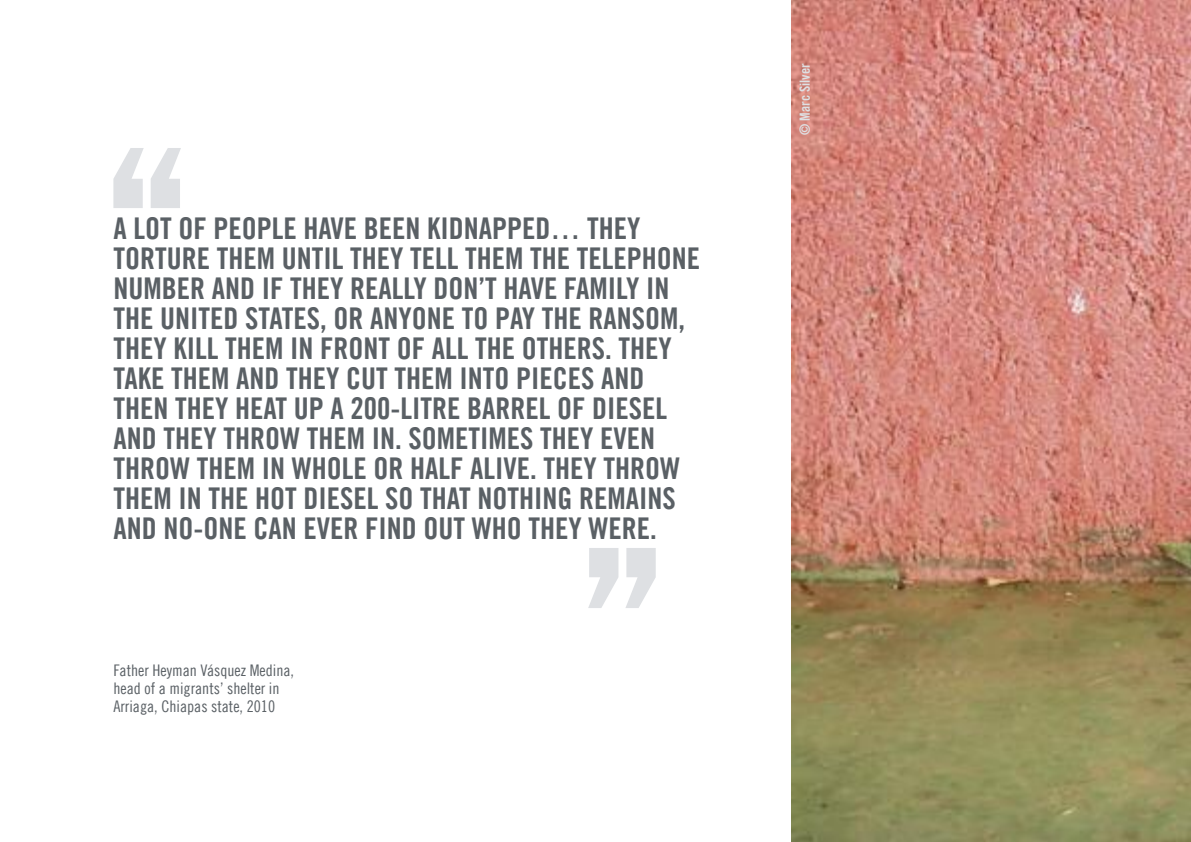
<style>
.page{position:relative;width:1191px;height:842px;background:#fff}
.page>*{position:absolute;margin:0;border:0;box-sizing:border-box;transform-origin:0 0}
.t1{font:30px/30px "Amnesty Trade Gothic Bd Cn 20";color:#5a6065}
.t2{font:16px/18px "Amnesty Trade Gothic Cn 18";color:#5a6065}
.t3{font:14px "Amnesty Trade Gothic Bd Cn 20";color:#dee0e3}
</style>
<div class="page">
<img style="left:791px;top:0;width:400px;height:842px">
<svg style="left:113px;top:148px;width:68px;height:60px"></svg>
<svg style="left:588px;top:548px;width:67px;height:60px"></svg>
<p class="t1" style="left:113px;top:212px;width:588px">A LOT OF PEOPLE HAVE BEEN KIDNAPPED… THEY TORTURE THEM UNTIL THEY TELL THEM THE TELEPHONE NUMBER AND IF THEY REALLY DON’T HAVE FAMILY IN THE UNITED STATES, OR ANYONE TO PAY THE RANSOM, THEY KILL THEM IN FRONT OF ALL THE OTHERS. THEY TAKE THEM AND THEY CUT THEM INTO PIECES AND THEN THEY HEAT UP A 200-LITRE BARREL OF DIESEL AND THEY THROW THEM IN. SOMETIMES THEY EVEN THROW THEM IN WHOLE OR HALF ALIVE. THEY THROW THEM IN THE HOT DIESEL SO THAT NOTHING REMAINS AND NO-ONE CAN EVER FIND OUT WHO THEY WERE.</p>
<p class="t2" style="left:113px;top:661px;width:182px">Father heyman vásquez Medina, head of a migrants’ shelter in arriaga, chiapas state, 2010</p>
<p class="t3" style="left:796px;top:135px;width:73px;rotate:-90deg">© MARC SILVER</p>
</div>
